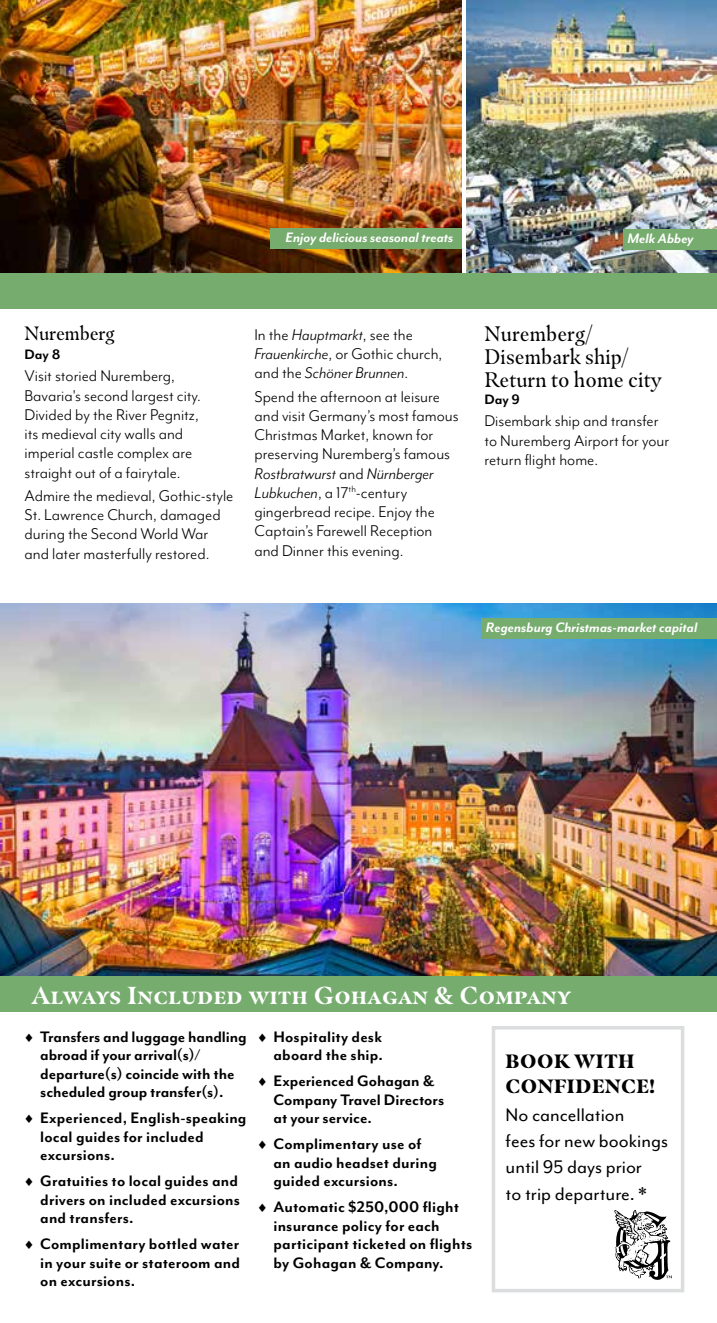
<style>
.page{position:relative;width:717px;height:1323px;background:#fff}
.page>*{position:absolute;margin:0;border:0;box-sizing:border-box;transform-origin:0 0}
.t1{font:700 24.5px "Masqualero";letter-spacing:.025em;color:#fff}
.t2{font:21.35px "Masqualero";color:#000}
.t3{font:21px/26.2px "Mr Eaves Mod OT";color:#000}
.t4{font:21px/22.8px "Masqualero";color:#000}
.t5{font:900 19.25px/24.5px "Masqualero";letter-spacing:.03em;color:#000}
.t6{font:19.25px "Masqualero";letter-spacing:-.015em;color:#000}
.t7{font:17.85px/19.2px "Mr Eaves Mod OT";color:#000}
.t8{font:italic 17.85px/19.2px "Mr Eaves Mod OT";color:#000}
.t9{font:700 17.5px/18.4px "Mr Eaves Mod OT";letter-spacing:.01em;color:#000}
.t10{font:italic 700 15.75px "Mr Eaves Mod OT";color:#fff}
.t11{font:700 15.75px "Mr Eaves Mod OT";color:#000}
.s1{font-style:normal}
.s2{font-style:italic}
.s3{font-size:21px}
</style>
<div class="page">
<img style="left:0;top:0;width:461px;height:274px">
<img style="left:466px;top:0;width:251px;height:274px">
<img style="left:1px;top:604px;width:716px;height:372px">
<div style="left:0;top:274px;width:717px;height:35px;background:#77ac6f"></div>
<div style="left:0;top:976px;width:717px;height:35px;background:#77ac6f"></div>
<div style="left:482px;top:619px;width:235px;height:20px;background:#77ac6f"></div>
<div style="left:623px;top:230px;width:94px;height:20px;background:#77ac6f"></div>
<div style="left:270px;top:228px;width:191px;height:21px;background:#77ac6f"></div>
<svg style="left:614px;top:1210px;width:58px;height:70px"></svg>
<div style="left:491px;top:1026px;width:193px;height:266px;border:4px solid #dcddde"></div>
<p class="t10" style="left:285px;top:229px;width:169px">Enjoy delicious seasonal treats</p>
<p class="t10" style="left:627px;top:230px;width:68px">Melk Abbey</p>
<p class="t6" style="left:24px;top:322px;width:92px">Nuremberg</p>
<p class="t11" style="left:24px;top:346px;width:37px">Day 8</p>
<p class="t7" style="left:24px;top:366px;width:178px">Visit storied Nuremberg,<br>Bavaria's second largest city.<br>Divided by the River Pegnitz, its medieval city walls and imperial castle complex are straight out of a fairytale.</p>
<p class="t7" style="left:24px;top:486px;width:210px">Admire the medieval, Gothic‑style<br>St. Lawrence Church, damaged during the Second World War and later masterfully restored.</p>
<p class="t8" style="left:254px;top:325px;width:189px"><span class="s1">In the</span> Hauptmarkt<span class="s1">, see the<br></span>Frauenkirche<span class="s1">, or Gothic church, and the</span> Schöner Brunnen<span class="s1">.</span></p>
<p class="t7" style="left:254px;top:387px;width:206px">Spend the afternoon at leisure and visit Germany’s most famous<br>Christmas Market, known for preserving Nuremberg’s famous<br><span class="s2">Rostbratwurst</span> and <span class="s2">Nürnberger<br>Lubkuchen</span>, a 17<sup>th</sup>-century gingerbread recipe. Enjoy the<br>Captain’s Farewell Reception and Dinner this evening.</p>
<p class="t4" style="left:484px;top:323px;width:145px">Nuremberg/<br>Disembark ship/</p>
<p class="t2" style="left:484px;top:367px;width:179px"><span class="s3">Return</span> to home city</p>
<p class="t11" style="left:484px;top:391px;width:37px">Day 9</p>
<p class="t7" style="left:484px;top:411px;width:186px">Disembark ship and transfer to Nuremberg Airport for your return flight home.</p>
<p class="t10" style="left:486px;top:619px;width:213px">Regensburg Christmas-market capital</p>
<h1 class="t1" style="left:32px;top:980px;width:540px">Always Included with Gohagan &amp; Company</h1>
<p class="t9" style="left:40px;top:1027px;width:208px;text-indent:-16px">♦ Transfers and luggage handling abroad if your arrival(s)/ departure(s) coincide with the scheduled group transfer(s).</p>
<p class="t9" style="left:40px;top:1109px;width:208px;text-indent:-16px">♦ Experienced, English-speaking local guides for included excursions.</p>
<p class="t9" style="left:40px;top:1172px;width:201px;text-align:justify;text-indent:-16px">♦ Gratuities to local guides and drivers on included excursions and transfers.</p>
<p class="t9" style="left:40px;top:1235px;width:201px;text-align:justify;text-indent:-16px">♦ Complimentary bottled water in your suite or stateroom and on excursions.</p>
<p class="t9" style="left:258px;top:1027px;width:127px;text-align:right">♦ Hospitality desk aboard the ship.</p>
<p class="t9" style="left:273px;top:1072px;width:172px;text-indent:-16px">♦ Experienced Gohagan &amp;<br>Company Travel Directors at your service.</p>
<p class="t9" style="left:273px;top:1135px;width:165px;text-indent:-16px">♦ Complimentary use of an audio headset during guided excursions.</p>
<p class="t9" style="left:273px;top:1198px;width:200px;text-indent:-16px">♦ Automatic $250,000 flight insurance policy for each participant ticketed on flights by Gohagan &amp; Company.</p>
<p class="t5" style="left:505px;top:1049px;width:151px">BOOK WITH<br>CONFIDENCE!</p>
<p class="t3" style="left:505px;top:1101px;width:164px">No cancellation<br>fees for new bookings until 95 days prior<br>to trip departure. *</p>
</div>
